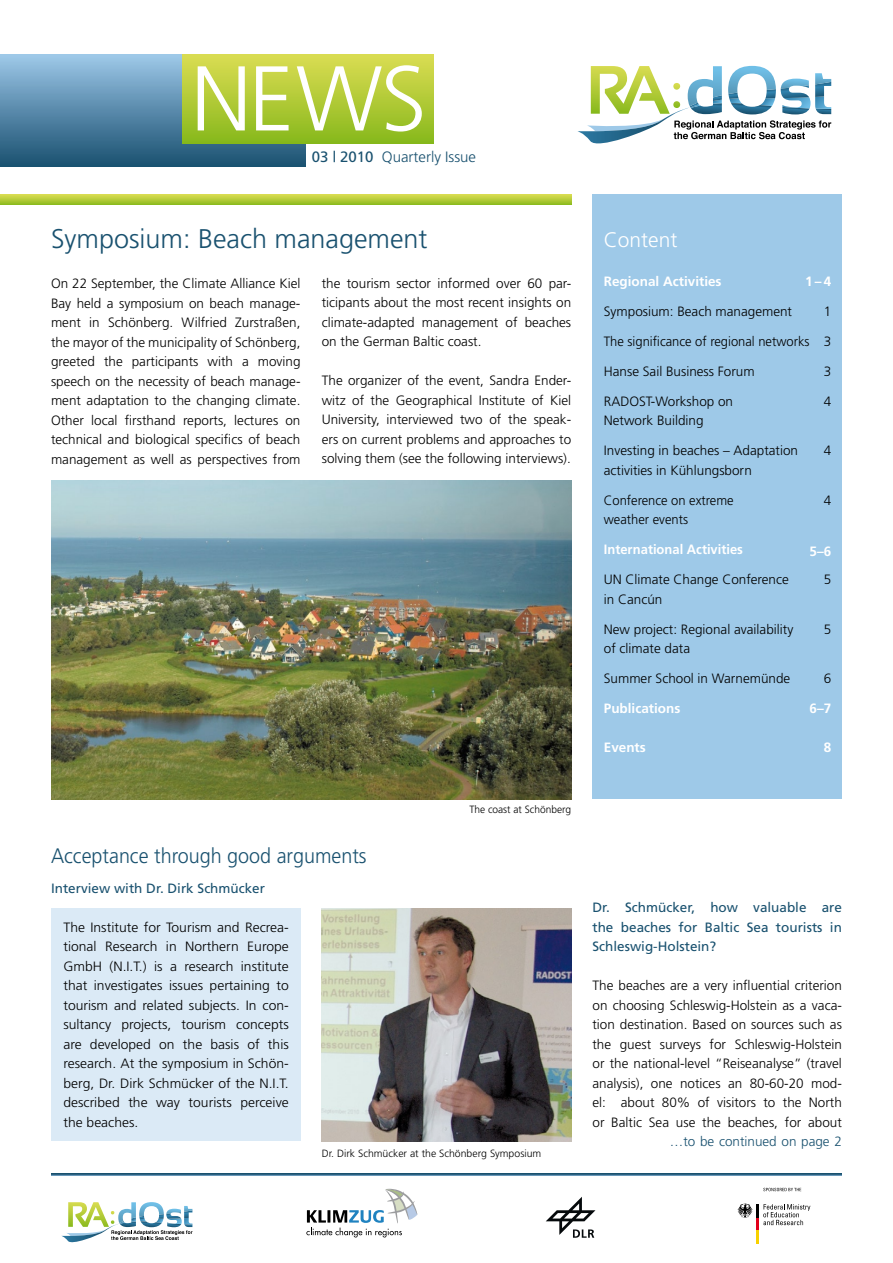
<style>
.page{position:relative;width:893px;height:1263px;background:#fff}
.page>*{position:absolute;margin:0;border:0;box-sizing:border-box;transform-origin:0 0}
.t1{font:300 91.8px "Frutiger";color:#fff}
.t2{font:300 27px "Frutiger";color:#19516f}
.t3{font:300 21px "Frutiger";color:#19516f;scale:.94 1}
.t4{font:300 21px "Frutiger";color:#fff}
.t5{font:300 15px "Frutiger";color:#19516f}
.t6{font:300 13.5px/19.5px "Frutiger";color:#000;text-align:justify}
.t7{font:13.5px/19.5px "Frutiger";color:#19516f;text-align:justify}
.t8{font:300 13.5px/19.5px "Frutiger";color:#000;scale:.96 1}
.t9{font:700 13.5px "Frutiger";color:#fff}
.t10{font:700 13.5px "Frutiger";color:#fff;scale:.96 1}
.t11{font:300 13.5px "Frutiger";color:#19516f}
.t12{font:300 10.5px "Frutiger";color:#000}
.s1{font-weight:400}
</style>
<div class="page">
<div style="left:51px;top:908px;width:249px;height:233px;background:#dbeaf6"></div>
<div style="left:592px;top:194px;width:250px;height:605px;background:#9ec9e8"></div>
<svg style="left:51px;top:1174px;width:791px;height:2px"></svg>
<svg style="left:0;top:194px;width:571px;height:11px"></svg>
<img style="left:51px;top:480px;width:520px;height:319px">
<div style="left:0;top:55px;width:305px;height:111px;background:linear-gradient(to bottom,#9cc7e8,#1a5070)"></div>
<div style="left:182px;top:55px;width:252px;height:89px;background:linear-gradient(to bottom,#dbdd53,#87b81c)"></div>
<img style="left:322px;top:908px;width:249px;height:234px">
<svg style="left:577px;top:66px;width:254px;height:78px"></svg>
<svg style="left:737px;top:1203px;width:73px;height:40px"></svg>
<svg style="left:763px;top:1188px;width:38px;height:3px"></svg>
<svg style="left:61px;top:1202px;width:131px;height:41px"></svg>
<svg style="left:306px;top:1189px;width:111px;height:48px"></svg>
<svg style="left:546px;top:1197px;width:49px;height:41px"></svg>
<h1 class="t1" style="left:191px;top:47px;width:238px">NEWS</h1>
<p class="t5" style="left:312px;top:148px;width:166px"><span class="s1">03 | 2010</span> Quarterly Issue</p>
<h2 class="t2" style="left:51px;top:224px;width:378px">Symposium: Beach management</h2>
<p class="t6" style="left:51px;top:274px;width:251px">On 22 September, the Climate Alliance Kiel Bay held a symposium on beach manage&shy;ment in Schönberg. Wilfried Zurstraßen, the mayor of the municipality of Schönberg, greeted the participants with a moving speech on the necessity of beach manage&shy;ment adaptation to the changing climate.<br>Other local firsthand reports, lectures on technical and biological specifics of beach management as well as perspectives from</p>
<p class="t6" style="left:322px;top:274px;width:251px">the tourism sector informed over 60 par&shy;ticipants about the most recent insights on climate-adapted management of beaches on the German Baltic coast.</p>
<p class="t6" style="left:322px;top:371px;width:251px">The organizer of the event, Sandra Ender&shy;witz of the Geographical Institute of Kiel University, interviewed two of the speak&shy;ers on current problems and approaches to solving them (see the following interviews).</p>
<h3 class="t3" style="left:51px;top:844px;width:337px">Acceptance through good arguments</h3>
<p class="t7" style="left:51px;top:878px;width:216px">Interview with Dr. Dirk Schmücker</p>
<p class="t6" style="left:63px;top:917px;width:227px">The Institute for Tourism and Recrea&shy;tional Research in Northern Europe GmbH (N.I.T.) is a research institute that investigates issues pertaining to tourism and related subjects. In con&shy;sultancy projects, tourism concepts are developed on the basis of this research. At the symposium in Schön&shy;berg, Dr. Dirk Schmücker of the N.I.T. described the way tourists perceive the beaches.</p>
<p class="t12" style="left:469px;top:803px;width:103px">The coast at Schönberg</p>
<p class="t12" style="left:322px;top:1148px;width:221px">Dr. Dirk Schmücker at the Schönberg Symposium</p>
<h3 class="t4" style="left:604px;top:228px;width:75px">Content</h3>
<p class="t9" style="left:604px;top:273px;width:119px">Regional Activities</p>
<p class="t6" style="left:604px;top:301px;width:190px">Symposium: Beach management</p>
<p class="t8" style="left:604px;top:331px;width:216px">The significance of regional networks</p>
<p class="t6" style="left:604px;top:361px;width:152px">Hanse Sail Business Forum</p>
<p class="t6" style="left:604px;top:391px;width:131px">RADOST-Workshop on<br>Network Building</p>
<p class="t6" style="left:604px;top:441px;width:196px">Investing in beaches – Adaptation activities in Kühlungsborn</p>
<p class="t8" style="left:604px;top:490px;width:137px">Conference on extreme weather events</p>
<p class="t10" style="left:604px;top:542px;width:147px">International Activities</p>
<p class="t6" style="left:604px;top:570px;width:187px">UN Climate Change Conference in Cancún</p>
<p class="t6" style="left:604px;top:619px;width:191px">New project: Regional availability of climate data</p>
<p class="t6" style="left:604px;top:669px;width:188px">Summer School in Warnemünde</p>
<p class="t9" style="left:604px;top:701px;width:78px">Publications</p>
<p class="t9" style="left:604px;top:740px;width:44px">Events</p>
<p class="t9" style="left:805px;top:273px;width:28px">1 – 4</p>
<p class="t6" style="left:824px;top:301px;width:9px">1</p>
<p class="t6" style="left:824px;top:331px;width:9px">3</p>
<p class="t6" style="left:824px;top:361px;width:9px">3</p>
<p class="t6" style="left:824px;top:391px;width:9px">4</p>
<p class="t6" style="left:824px;top:441px;width:9px">4</p>
<p class="t6" style="left:824px;top:490px;width:9px">4</p>
<p class="t9" style="left:809px;top:543px;width:23px">5–6</p>
<p class="t6" style="left:824px;top:570px;width:9px">5</p>
<p class="t6" style="left:824px;top:619px;width:9px">5</p>
<p class="t6" style="left:824px;top:669px;width:9px">6</p>
<p class="t9" style="left:809px;top:701px;width:23px">6–7</p>
<p class="t9" style="left:824px;top:740px;width:9px">8</p>
<p class="t7" style="left:592px;top:897px;width:251px">Dr. Schmücker, how valuable are the beaches for Baltic Sea tourists in Schleswig-Holstein?</p>
<p class="t6" style="left:592px;top:976px;width:251px">The beaches are a very influential criterion on choosing Schleswig-Holstein as a vaca&shy;tion destination. Based on sources such as the guest surveys for Schleswig-Holstein or the national-level “Reiseanalyse” (travel analysis), one notices an 80-60-20 mod&shy;el: about 80% of visitors to the North or Baltic Sea use the beaches, for about</p>
<p class="t11" style="left:670px;top:1134px;width:173px">…to be continued on page 2</p>
</div>
